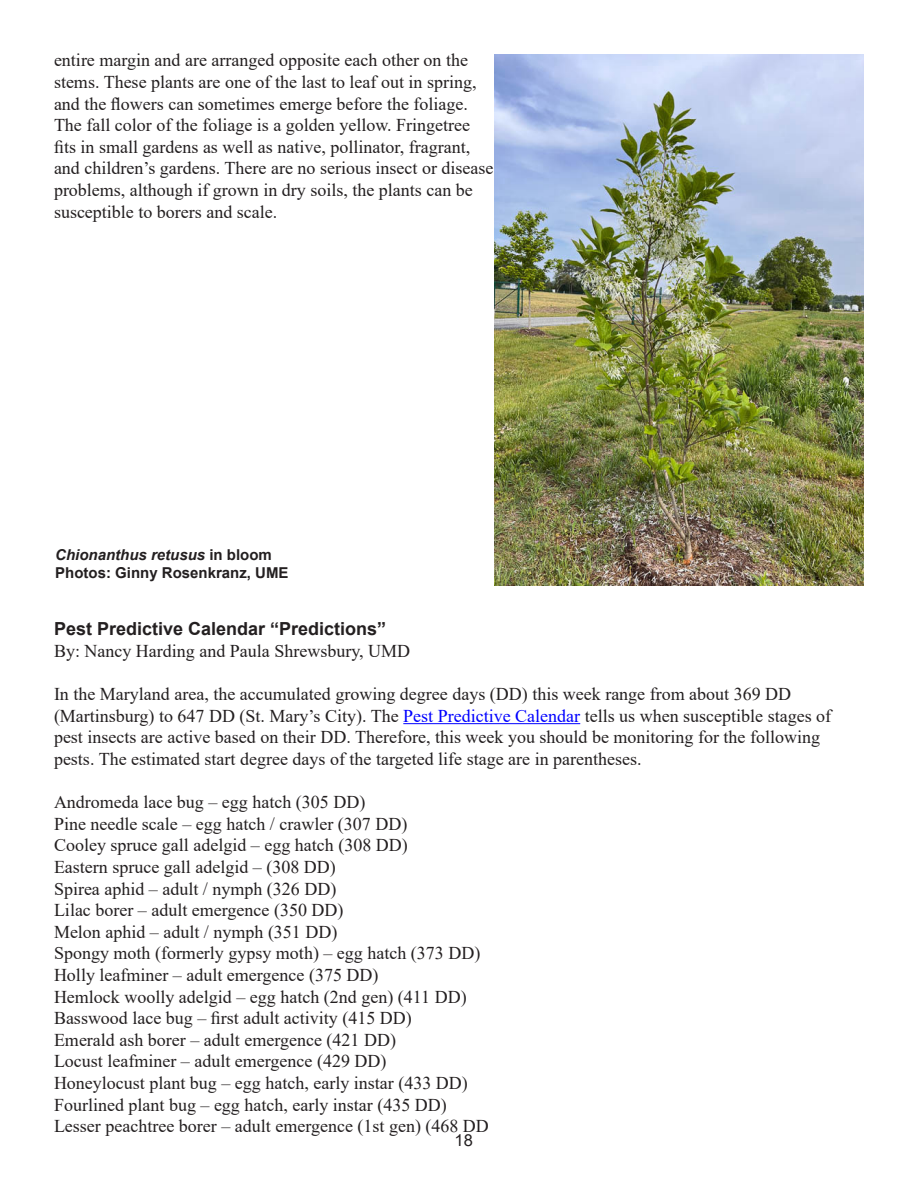
<style>
.page{position:relative;width:918px;height:1188px;background:#fff}
.page>*{position:absolute;margin:0;border:0;box-sizing:border-box;transform-origin:0 0}
.t1{font:18px/21.6px "Times New Roman";color:#231f20}
.t2{font:700 18px "Arial";color:#231f20}
.t3{font:16.5px "Arial";color:#231f20}
.t4{font:700 15px "Arial";color:#231f20}
.t5{font:italic 700 15px "Arial";color:#231f20}
.s1{font-style:normal}
.s2{color:#00f}
</style>
<div class="page">
<hr style="left:403px;top:723px;width:177px;height:1px;background:#00f">
<img style="left:495px;top:54px;width:369px;height:531px">
<p class="t1" style="left:54px;top:49px;width:441px">entire margin and are arranged opposite each other on the stems. These plants are one of the last to leaf out in spring, and the flowers can sometimes emerge before the foliage.<br>The fall color of the foliage is a golden yellow. Fringetree fits in small gardens as well as native, pollinator, fragrant, and children’s gardens. There are no serious insect or disease problems, although if grown in dry soils, the plants can be susceptible to borers and scale.</p>
<p class="t5" style="left:55px;top:544px;width:218px">Chionanthus retusus <span class="s1">in bloom</span></p>
<p class="t4" style="left:55px;top:562px;width:235px">Photos: Ginny Rosenkranz, UME</p>
<p class="t2" style="left:54px;top:616px;width:334px">Pest Predictive Calendar “Predictions”</p>
<p class="t1" style="left:54px;top:640px;width:358px">By: Nancy Harding and Paula Shrewsbury, UMD</p>
<p class="t1" style="left:54px;top:683px;width:779px">In the Maryland area, the accumulated growing degree days (DD) this week range from about 369 DD (Martinsburg) to 647 DD (St. Mary’s City). The <span class="s2">Pest Predictive Calendar</span> tells us when susceptible stages of pest insects are active based on their DD. Therefore, this week you should be monitoring for the following pests. The estimated start degree days of the targeted life stage are in parentheses.</p>
<p class="t1" style="left:54px;top:791px;width:436px">Andromeda lace bug – egg hatch (305 DD)<br>Pine needle scale – egg hatch / crawler (307 DD)<br>Cooley spruce gall adelgid – egg hatch (308 DD)<br>Eastern spruce gall adelgid – (308 DD)<br>Spirea aphid – adult / nymph (326 DD)<br>Lilac borer – adult emergence (350 DD)<br>Melon aphid – adult / nymph (351 DD)<br>Spongy moth (formerly gypsy moth) – egg hatch (373 DD)<br>Holly leafminer – adult emergence (375 DD)<br>Hemlock woolly adelgid – egg hatch (2nd gen) (411 DD)<br>Basswood lace bug – first adult activity (415 DD)<br>Emerald ash borer – adult emergence (421 DD)<br>Locust leafminer – adult emergence (429 DD)<br>Honeylocust plant bug – egg hatch, early instar (433 DD)<br>Fourlined plant bug – egg hatch, early instar (435 DD)<br>Lesser peachtree borer – adult emergence (1st gen) (468 DD</p>
<p class="t3" style="left:455px;top:1129px;width:20px">18</p>
</div>
